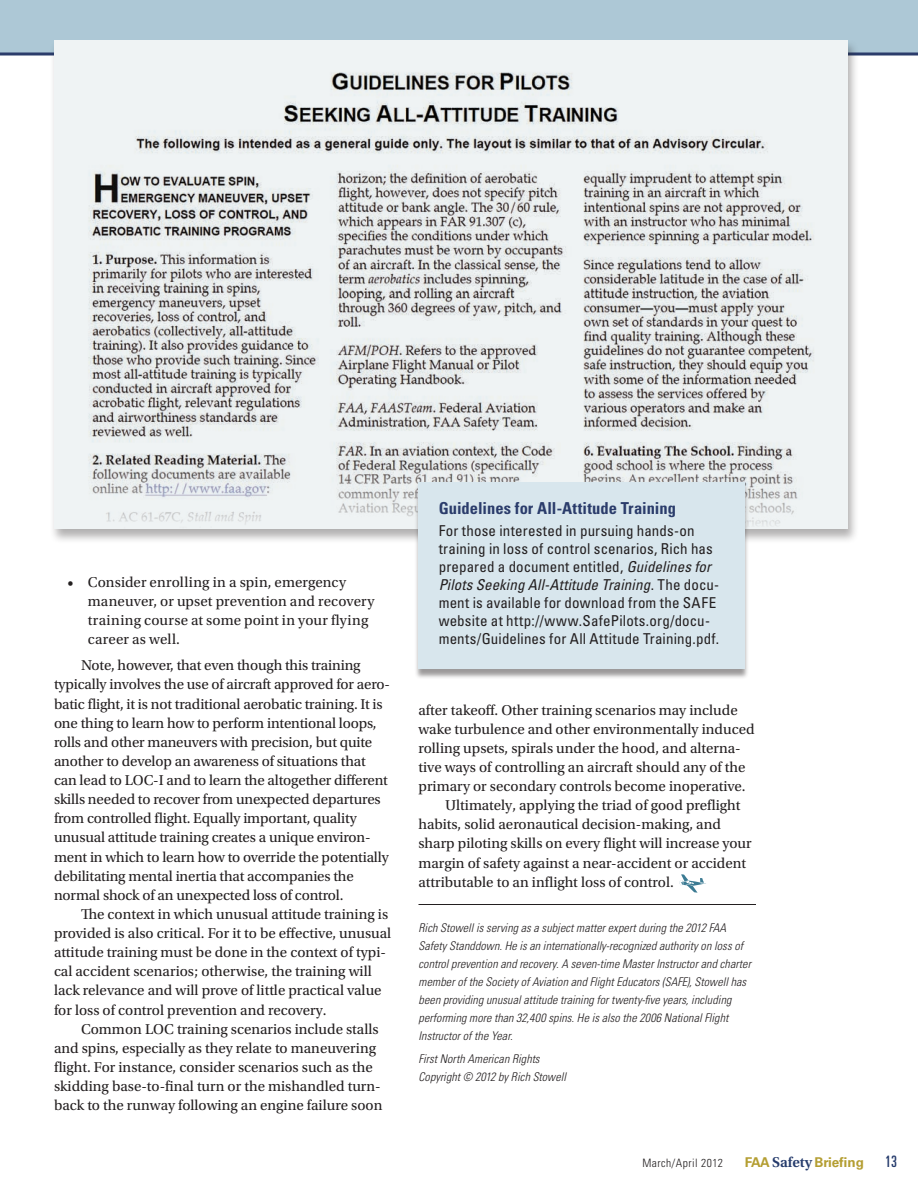
<style>
.page{position:relative;width:918px;height:1188px;background:#fff}
.page>*{position:absolute;margin:0;border:0;box-sizing:border-box;transform-origin:0 0}
.t1{font:700 condensed 16.5px "Univers LT Std";letter-spacing:.005em;color:#2b3c6b}
.t2{font:ultra-condensed 15.75px "Univers LT Std";color:#253b6c}
.t3{font:15px/19.2px "Utopia Std";color:#231f20}
.t4{font:condensed 15px/18px "Univers LT Std";letter-spacing:.01em;color:#231f20}
.t5{font:700 13.5px "Univers LT Std";color:#b49e32}
.t6{font:italic 300 condensed 12px/18px "Univers LT Std";letter-spacing:.005em;color:#231f20}
.t7{font:300 condensed 11.55px "Univers LT Std";letter-spacing:.04em;color:#231f20}
.s1{font-style:italic}
.s2{font-family:"Utopia Std";font-weight:600;font-size:15px;color:#253b6c}
</style>
<div class="page">
<hr style="left:418px;top:904px;width:338px;height:1px;background:#231f20">
<svg style="left:680px;top:874px;width:26px;height:19px"></svg>
<div style="left:0;top:0;width:918px;height:54px;background:#adc8d6"></div>
<svg style="left:0;top:52px;width:918px;height:4px"></svg>
<div style="left:49px;top:39px;width:811px;height:505px;background:#231f20;opacity:.35"></div>
<img style="left:54px;top:40px;width:794px;height:489px">
<div style="left:414px;top:484px;width:336px;height:196px;background:#231f20;opacity:.45"></div>
<div style="left:418px;top:482px;width:327px;height:187px;background:#d8e6ed"></div>
<p class="t3" style="left:88px;top:573px;width:288px;text-indent:-20px">• Consider enrolling in a spin, emergency maneuver, or upset prevention and recovery training course at some point in your flying career as well.</p>
<p class="t3" style="left:81px;top:656px;width:281px">Note, however, that even though this training</p>
<p class="t3" style="left:54px;top:675px;width:338px">typically involves the use of aircraft approved for aero-</p>
<p class="t3" style="left:54px;top:694px;width:330px">batic flight, it is not traditional aerobatic training. It is</p>
<p class="t3" style="left:54px;top:714px;width:324px">one thing to learn how to perform intentional loops,</p>
<p class="t3" style="left:54px;top:733px;width:320px">rolls and other maneuvers with precision, but quite</p>
<p class="t3" style="left:54px;top:752px;width:313px">another to develop an awareness of situations that</p>
<p class="t3" style="left:54px;top:771px;width:335px">can lead to LOC-I and to learn the altogether different</p>
<p class="t3" style="left:54px;top:790px;width:328px">skills needed to recover from unexpected departures</p>
<p class="t3" style="left:54px;top:809px;width:304px">from controlled flight. Equally important, quality</p>
<p class="t3" style="left:54px;top:828px;width:318px">unusual attitude training creates a unique environ-</p>
<p class="t3" style="left:54px;top:847px;width:336px">ment in which to learn how to override the potentially</p>
<p class="t3" style="left:54px;top:867px;width:301px">debilitating mental inertia that accompanies the</p>
<p class="t3" style="left:54px;top:886px;width:291px">normal shock of an unexpected loss of control.</p>
<p class="t3" style="left:81px;top:905px;width:309px">The context in which unusual attitude training is</p>
<p class="t3" style="left:54px;top:924px;width:339px">provided is also critical. For it to be effective, unusual</p>
<p class="t3" style="left:54px;top:943px;width:334px">attitude training must be done in the context of typi-</p>
<p class="t3" style="left:54px;top:962px;width:319px">cal accident scenarios; otherwise, the training will</p>
<p class="t3" style="left:54px;top:981px;width:329px">lack relevance and will prove of little practical value</p>
<p class="t3" style="left:54px;top:1000px;width:274px">for loss of control prevention and recovery.</p>
<p class="t3" style="left:81px;top:1020px;width:299px">Common LOC training scenarios include stalls</p>
<p class="t3" style="left:54px;top:1039px;width:324px">and spins, especially as they relate to maneuvering</p>
<p class="t3" style="left:54px;top:1058px;width:320px">flight. For instance, consider scenarios such as the</p>
<p class="t3" style="left:54px;top:1077px;width:328px">skidding base-to-final turn or the mishandled turn-</p>
<p class="t3" style="left:54px;top:1096px;width:330px">back to the runway following an engine failure soon</p>
<p class="t1" style="left:439px;top:498px;width:239px">Guidelines for All-Attitude Training</p>
<p class="t4" style="left:439px;top:521px;width:282px">For those interested in pursuing hands-on training in loss of control scenarios, Rich has prepared a document entitled, <span class="s1">Guidelines for Pilots Seeking All-Attitude Training</span>. The docu&shy;ment is available for download from the SAFE website at http://www.SafePilots.org/docu&shy;ments/Guidelines for All Attitude Training.pdf.</p>
<p class="t3" style="left:418px;top:700px;width:321px">after takeoff. Other training scenarios may include</p>
<p class="t3" style="left:418px;top:720px;width:338px">wake turbulence and other environmentally induced</p>
<p class="t3" style="left:418px;top:739px;width:324px">rolling upsets, spirals under the hood, and alterna-</p>
<p class="t3" style="left:418px;top:758px;width:329px">tive ways of controlling an aircraft should any of the</p>
<p class="t3" style="left:418px;top:777px;width:328px">primary or secondary controls become inoperative.</p>
<p class="t3" style="left:446px;top:796px;width:296px">Ultimately, applying the triad of good preflight</p>
<p class="t3" style="left:418px;top:815px;width:304px">habits, solid aeronautical decision-making, and</p>
<p class="t3" style="left:418px;top:834px;width:335px">sharp piloting skills on every flight will increase your</p>
<p class="t3" style="left:418px;top:853px;width:329px">margin of safety against a near-accident or accident</p>
<p class="t3" style="left:418px;top:873px;width:257px">attributable to an inflight loss of control.</p>
<p class="t6" style="left:418px;top:919px;width:334px">Rich Stowell is serving as a subject matter expert during the 2012 FAA Safety Standdown. He is an internationally-recognized authority on loss of control prevention and recovery. A seven-time Master Instructor and charter member of the Society of Aviation and Flight Educators (SAFE), Stowell has been providing unusual attitude training for twenty-five years, including performing more than 32,400 spins. He is also the 2006 National Flight Instructor of the Year.</p>
<p class="t6" style="left:418px;top:1049px;width:149px">First North American Rights<br>Copyright © 2012 by Rich Stowell</p>
<p class="t7" style="left:642px;top:1156px;width:82px">March/April 2012</p>
<p class="t5" style="left:745px;top:1154px;width:121px">FAA <span class="s2">Safety</span>Briefing</p>
<p class="t2" style="left:885px;top:1152px;width:13px">13</p>
</div>
